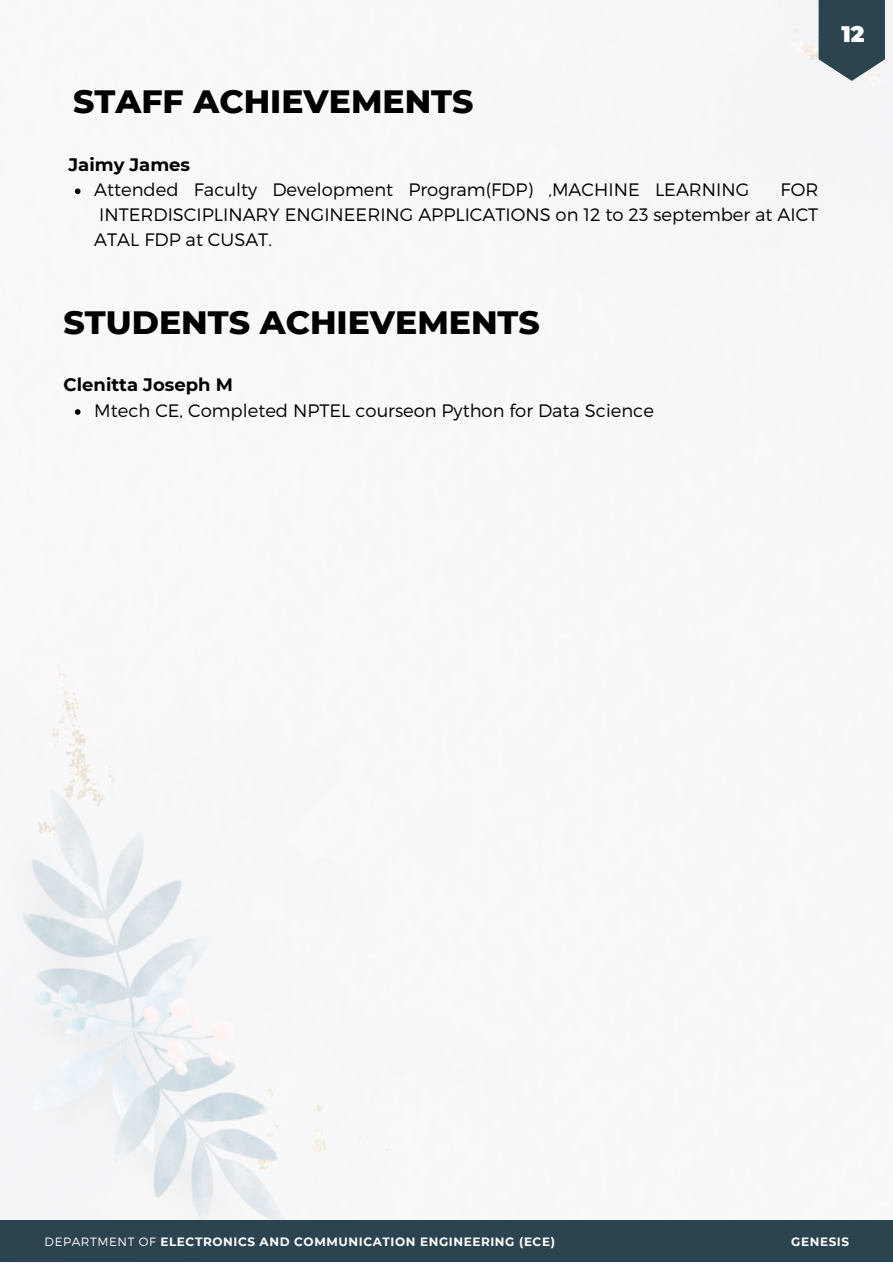
<style>
.page{position:relative;width:893px;height:1264px;background:#fff}
.page>*{position:absolute;margin:0;border:0;box-sizing:border-box;transform-origin:0 0}
.t1{font:800 33px "Montserrat";color:#000}
.t2{font:900 22.5px "Montserrat";color:#fff}
.t3{font:300 18px/24.8px "Montserrat";color:#000;text-align:justify}
.t4{font:700 18px "Montserrat";color:#000}
.t5{font:700 12px "Montserrat";letter-spacing:.05em;color:#fff}
.s1{font-weight:300}
</style>
<div class="page">
<img style="left:0;top:0;width:892px;height:1262px">
<svg style="left:818px;top:0;width:66px;height:81px"></svg>
<div style="left:0;top:1220px;width:892px;height:41px;background:#2c4450"></div>
<svg style="left:75px;top:188px;width:5px;height:6px"></svg>
<svg style="left:75px;top:409px;width:5px;height:6px"></svg>
<h1 class="t1" style="left:73px;top:81px;width:402px">STAFF ACHIEVEMENTS</h1>
<p class="t4" style="left:69px;top:153px;width:123px">Jaimy James</p>
<p class="t3" style="left:94px;top:177px;width:656px">Attended Faculty Development Program(FDP) ,MACHINE LEARNING</p>
<p class="t3" style="left:94px;top:177px;width:725px;text-indent:686px">FOR INTERDISCIPLINARY ENGINEERING APPLICATIONS on 12 to 23 september at AICT ATAL FDP at CUSAT.</p>
<p class="t2" style="left:841px;top:21px;width:25px">12</p>
<h1 class="t1" style="left:64px;top:302px;width:477px">STUDENTS ACHIEVEMENTS</h1>
<p class="t4" style="left:64px;top:374px;width:171px">Clenitta Joseph M</p>
<p class="t3" style="left:94px;top:397px;width:561px">Mtech CE, Completed NPTEL courseon Python for Data Science</p>
<p class="t5" style="left:45px;top:1234px;width:512px"><span class="s1">DEPARTMENT OF</span> ELECTRONICS AND COMMUNICATION ENGINEERING (ECE)</p>
<p class="t5" style="left:791px;top:1234px;width:59px">GENESIS</p>
</div>
